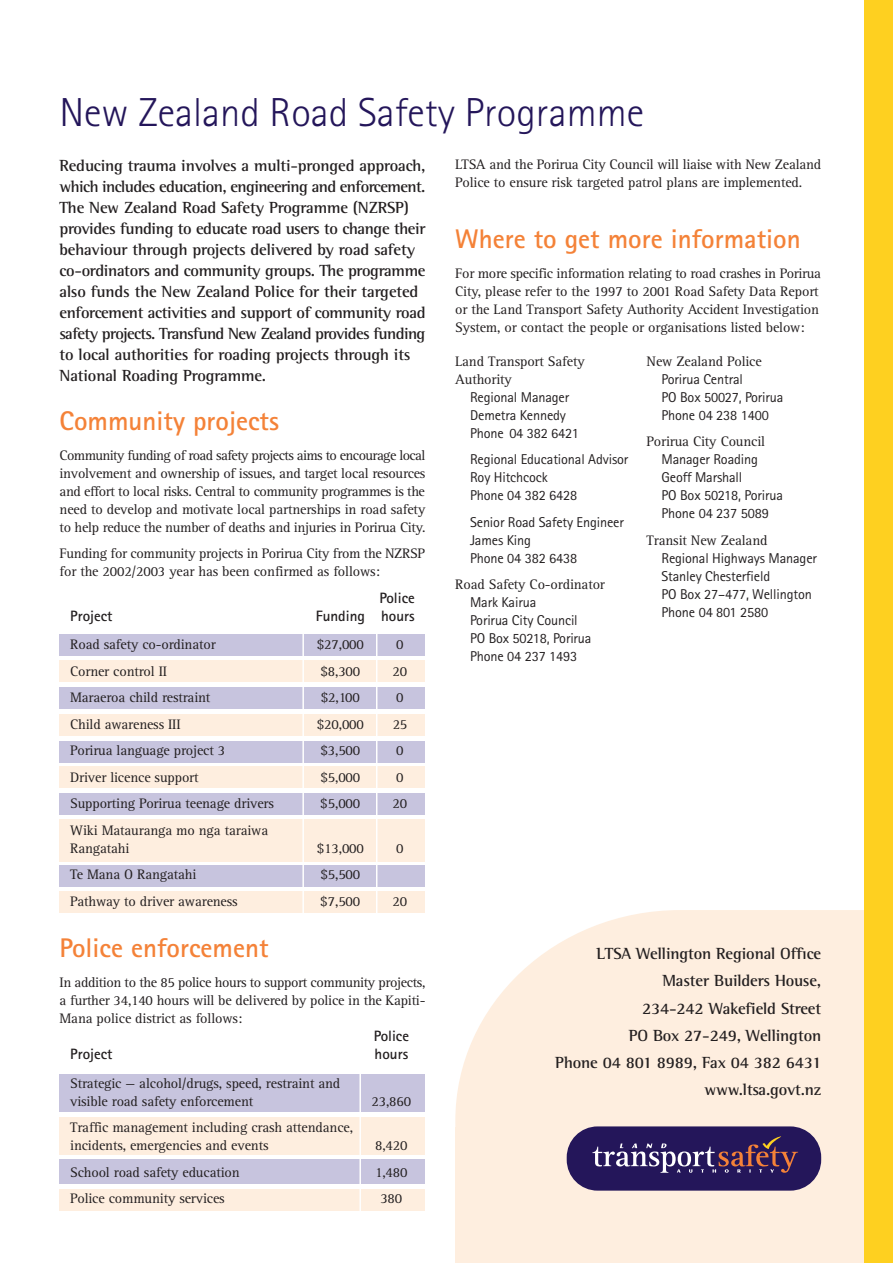
<style>
.page{position:relative;width:893px;height:1263px;background:#fff}
.page>*{position:absolute;margin:0;border:0;box-sizing:border-box;transform-origin:0 0}
.t1{font:300 40.5px "Rotis Sans Serif";color:#24165a}
.t2{font:700 27px "Rotis Sans Serif";color:#f48238}
.t3{font:700 16.5px/21px "Rotis Semi Serif";letter-spacing:-.01em;color:#231f20}
.t4{font:700 15px "Rotis Sans Serif";color:#231f20}
.t5{font:14.25px/18px "Rotis Serif";letter-spacing:-.01em;color:#231f20}
.t6{font:14.25px/18px "Rotis Sans Serif";letter-spacing:-.01em;color:#231f20}
</style>
<div class="page">
<svg style="left:455px;top:910px;width:408px;height:217px;fill:#feeedf"></svg>
<div style="left:455px;top:1127px;width:437px;height:136px;background:#feeedf"></div>
<div style="left:863px;top:0;width:29px;height:1263px;background:#fed020"></div>
<div style="left:566px;top:1126px;width:255px;height:65px;background:#24165a;border-radius:31px"></div>
<svg style="left:592px;top:1136px;width:206px;height:37px"></svg>
<div style="left:60px;top:1074px;width:365px;height:38px;background:#c7c4de"></div>
<div style="left:60px;top:1189px;width:365px;height:21px;background:#feeedf"></div>
<div style="left:60px;top:1160px;width:365px;height:24px;background:#c7c4de"></div>
<div style="left:60px;top:1117px;width:365px;height:38px;background:#feeedf"></div>
<hr style="left:359px;top:1070px;width:2px;height:147px;background:#fff">
<div style="left:60px;top:819px;width:365px;height:42px;background:#feeedf"></div>
<div style="left:60px;top:794px;width:365px;height:21px;background:#c7c4de"></div>
<div style="left:60px;top:891px;width:365px;height:21px;background:#feeedf"></div>
<div style="left:60px;top:866px;width:365px;height:21px;background:#c7c4de"></div>
<div style="left:60px;top:767px;width:365px;height:21px;background:#feeedf"></div>
<div style="left:60px;top:660px;width:365px;height:21px;background:#feeedf"></div>
<div style="left:60px;top:635px;width:365px;height:21px;background:#c7c4de"></div>
<div style="left:60px;top:714px;width:365px;height:21px;background:#feeedf"></div>
<div style="left:60px;top:687px;width:365px;height:21px;background:#c7c4de"></div>
<div style="left:60px;top:741px;width:365px;height:21px;background:#c7c4de"></div>
<hr style="left:376px;top:633px;width:1px;height:282px;background:#fff">
<hr style="left:302px;top:633px;width:2px;height:282px;background:#fff">
<h1 class="t1" style="left:60px;top:98px;width:586px">New Zealand Road Safety Programme</h1>
<p class="t3" style="left:60px;top:156px;width:367px">Reducing trauma involves a multi-pronged approach, which includes education, engineering and enforcement.<br>The New Zealand Road Safety Programme (NZRSP) provides funding to educate road users to change their behaviour through projects delivered by road safety co-ordinators and community groups. The programme also funds the New Zealand Police for their targeted enforcement activities and support of community road safety projects. Transfund New Zealand provides funding to local authorities for roading projects through its National Roading Programme.</p>
<h2 class="t2" style="left:60px;top:412px;width:221px">Community projects</h2>
<p class="t5" style="left:60px;top:447px;width:367px;text-align:justify">Community funding of road safety projects aims to encourage local involvement and ownership of issues, and target local resources and effort to local risks. Central to community programmes is the need to develop and motivate local partnerships in road safety to help reduce the number of deaths and injuries in Porirua City.</p>
<p class="t5" style="left:60px;top:546px;width:367px">Funding for community projects in Porirua City from the NZRSP for the 2002/2003 year has been confirmed as follows:</p>
<p class="t4" style="left:379px;top:592px;width:37px">Police</p>
<p class="t4" style="left:70px;top:610px;width:44px">Project</p>
<p class="t4" style="left:316px;top:610px;width:101px">Funding hours</p>
<p class="t5" style="left:70px;top:637px;width:147px">Road safety co-ordinator</p>
<p class="t5" style="left:317px;top:637px;width:49px">$27,000</p>
<p class="t5" style="left:396px;top:637px;width:9px">0</p>
<p class="t5" style="left:70px;top:663px;width:98px">Corner control II</p>
<p class="t5" style="left:320px;top:663px;width:41px">$8,300</p>
<p class="t5" style="left:392px;top:663px;width:16px">20</p>
<p class="t5" style="left:70px;top:690px;width:142px">Maraeroa child restraint</p>
<p class="t5" style="left:321px;top:690px;width:41px">$2,100</p>
<p class="t5" style="left:396px;top:690px;width:9px">0</p>
<p class="t5" style="left:70px;top:716px;width:112px">Child awareness III</p>
<p class="t5" style="left:317px;top:716px;width:49px">$20,000</p>
<p class="t5" style="left:392px;top:716px;width:16px">25</p>
<p class="t5" style="left:70px;top:743px;width:156px">Porirua language project 3</p>
<p class="t5" style="left:320px;top:743px;width:41px">$3,500</p>
<p class="t5" style="left:396px;top:743px;width:9px">0</p>
<p class="t5" style="left:70px;top:769px;width:130px">Driver licence support</p>
<p class="t5" style="left:320px;top:769px;width:41px">$5,000</p>
<p class="t5" style="left:396px;top:769px;width:9px">0</p>
<p class="t5" style="left:70px;top:796px;width:205px">Supporting Porirua teenage drivers</p>
<p class="t5" style="left:320px;top:796px;width:41px">$5,000</p>
<p class="t5" style="left:392px;top:796px;width:16px">20</p>
<p class="t5" style="left:70px;top:822px;width:199px">Wiki Matauranga mo nga taraiwa<br>Rangatahi</p>
<p class="t5" style="left:317px;top:840px;width:49px">$13,000</p>
<p class="t5" style="left:396px;top:840px;width:9px">0</p>
<p class="t5" style="left:70px;top:867px;width:128px">Te Mana O Rangatahi</p>
<p class="t5" style="left:320px;top:867px;width:41px">$5,500</p>
<p class="t5" style="left:70px;top:893px;width:169px">Pathway to driver awareness</p>
<p class="t5" style="left:320px;top:893px;width:41px">$7,500</p>
<p class="t5" style="left:392px;top:893px;width:16px">20</p>
<h2 class="t2" style="left:60px;top:939px;width:210px">Police enforcement</h2>
<p class="t5" style="left:60px;top:974px;width:367px;text-align:justify">In addition to the 85 police hours to support community projects, a further 34,140 hours will be delivered by police in the Kapiti-Mana police district as follows:</p>
<p class="t4" style="left:374px;top:1031px;width:37px">Police</p>
<p class="t4" style="left:70px;top:1049px;width:44px">Project</p>
<p class="t4" style="left:374px;top:1049px;width:35px">hours</p>
<p class="t5" style="left:70px;top:1076px;width:272px">Strategic — alcohol/drugs, speed, restraint and visible road safety enforcement</p>
<p class="t5" style="left:371px;top:1094px;width:41px">23,860</p>
<p class="t5" style="left:70px;top:1120px;width:284px">Traffic management including crash attendance, incidents, emergencies and events</p>
<p class="t5" style="left:375px;top:1138px;width:34px">8,420</p>
<p class="t5" style="left:70px;top:1165px;width:171px">School road safety education</p>
<p class="t5" style="left:375px;top:1165px;width:34px">1,480</p>
<p class="t5" style="left:70px;top:1191px;width:156px">Police community services</p>
<p class="t5" style="left:380px;top:1191px;width:23px">380</p>
<p class="t5" style="left:455px;top:156px;width:367px">LTSA and the Porirua City Council will liaise with New Zealand<br>Police to ensure risk targeted patrol plans are implemented.</p>
<h2 class="t2" style="left:455px;top:230px;width:347px">Where to get more information</h2>
<p class="t5" style="left:455px;top:265px;width:367px">For more specific information relating to road crashes in Porirua City, please refer to the 1997 to 2001 Road Safety Data Report or the Land Transport Safety Authority Accident Investigation System, or contact the people or organisations listed below:</p>
<p class="t5" style="left:455px;top:353px;width:131px">Land Transport Safety<br>Authority</p>
<p class="t6" style="left:470px;top:389px;width:110px">Regional Manager<br>Demetra Kennedy<br>Phone 04 382 6421</p>
<p class="t6" style="left:470px;top:452px;width:160px">Regional Educational Advisor<br>Roy Hitchcock<br>Phone 04 382 6428</p>
<p class="t6" style="left:470px;top:514px;width:155px">Senior Road Safety Engineer<br>James King<br>Phone 04 382 6438</p>
<p class="t5" style="left:455px;top:577px;width:151px">Road Safety Co-ordinator</p>
<p class="t6" style="left:470px;top:595px;width:123px">Mark Kairua<br>Porirua City Council<br>PO Box 50218, Porirua<br>Phone 04 237 1493</p>
<p class="t5" style="left:646px;top:353px;width:117px">New Zealand Police</p>
<p class="t6" style="left:661px;top:371px;width:123px">Porirua Central<br>PO Box 50027, Porirua<br>Phone 04 238 1400</p>
<p class="t5" style="left:646px;top:434px;width:120px">Porirua City Council</p>
<p class="t6" style="left:661px;top:452px;width:123px">Manager Roading<br>Geoff Marshall<br>PO Box 50218, Porirua<br>Phone 04 237 5089</p>
<p class="t5" style="left:646px;top:532px;width:122px">Transit New Zealand</p>
<p class="t6" style="left:661px;top:550px;width:157px">Regional Highways Manager<br>Stanley Chesterfield<br>PO Box 27–477, Wellington<br>Phone 04 801 2580</p>
<p class="t3" style="left:555px;top:941px;width:267px;line-height:27.3px;text-align:right">LTSA Wellington Regional Office<br>Master Builders House,<br>234-242 Wakefield Street<br>PO Box 27-249, Wellington<br>Phone 04 801 8989, Fax 04 382 6431 www.ltsa.govt.nz</p>
</div>
